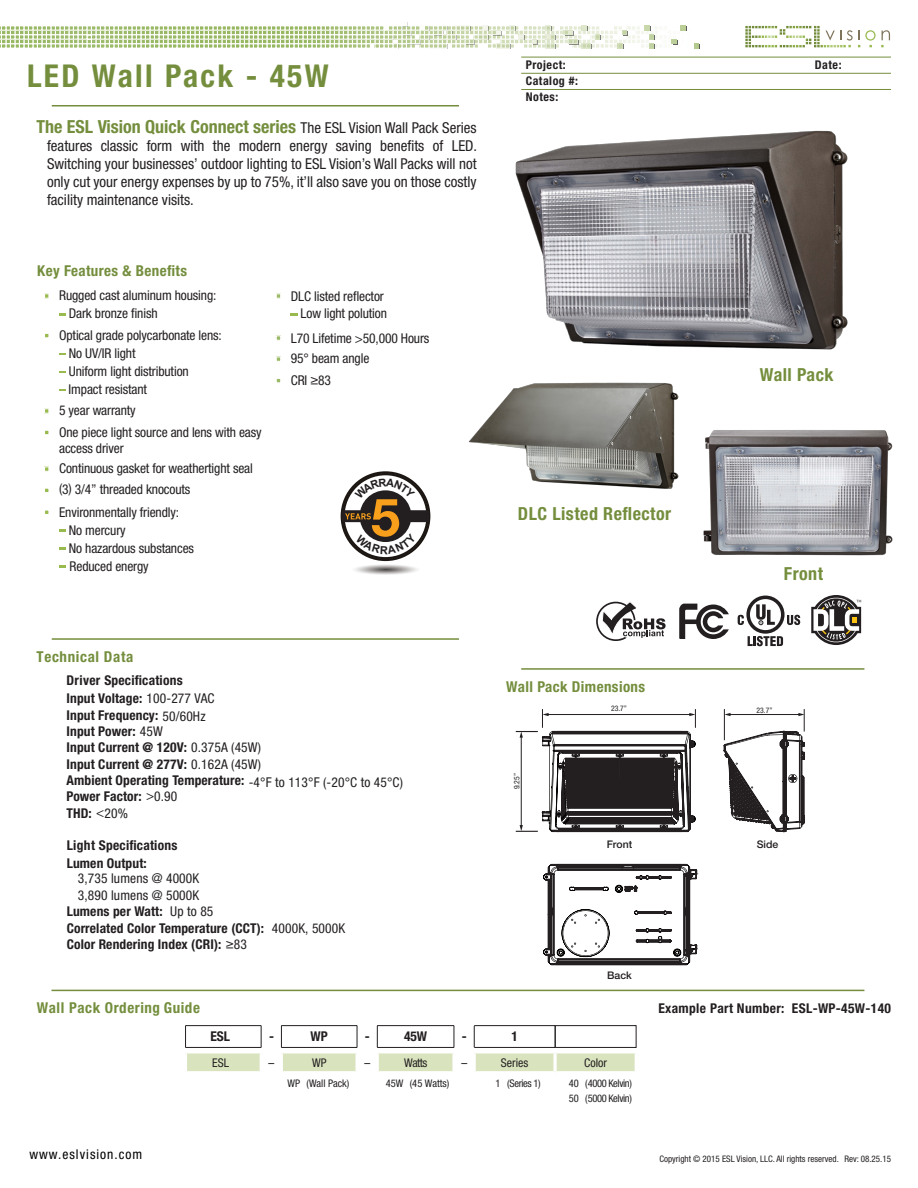
<style>
.page{position:relative;width:918px;height:1188px;background:#fff}
.page>*{position:absolute;margin:0;border:0;box-sizing:border-box;transform-origin:0 0}
.t1{font:700 condensed 31.5px "Helvetica Neue LT Pro";letter-spacing:.075em;color:#748e3d}
.t2{font:700 condensed 18px "Helvetica Neue LT Pro";color:#748e3d}
.t3{font:700 condensed 18px "Helvetica Neue LT Pro";letter-spacing:.025em;color:#748e3d}
.t4{font:condensed 15px/18px "Helvetica Neue LT Pro";color:#231f20;text-align:justify}
.t5{font:700 condensed 15px "Helvetica Neue LT Pro";letter-spacing:.025em;color:#748e3d}
.t6{font:condensed 13.5px/16.2px "Helvetica Neue LT Pro";letter-spacing:-.01em;color:#231f20}
.t7{font:700 condensed 13.5px/16.4px "Helvetica Neue LT Pro";letter-spacing:.01em;color:#231f20}
.t8{font:condensed 13.5px "Helvetica Neue LT Pro";letter-spacing:.01em;color:#231f20}
.t9{font:condensed 13.5px "Helvetica Neue LT Pro";letter-spacing:.075em;color:#000001}
.t10{font:700 condensed 12px "Helvetica Neue LT Pro";letter-spacing:.04em;color:#231f20}
.t11{font:condensed 12px "Helvetica Neue LT Pro";color:#231f20}
.t12{font:condensed 12px "Helvetica Neue LT Pro";color:#231f20;scale:2 1}
.t13{font:condensed 10.5px "Helvetica Neue LT Pro";letter-spacing:-.035em;color:#231f20}
.t14{font:condensed 10.5px "Helvetica Neue LT Pro";color:#231f20}
.t15{font:500 10.5px "Helvetica Neue LT Pro";color:#231f20}
.t16{font:condensed 9px "Helvetica Neue LT Pro";color:#231f20}
.t17{font:condensed 7.65px "Helvetica Neue LT Pro";color:#231f20}
.s1{font-weight:400;font-size:15px;color:#231f20}
.s2{font-weight:700;color:#bfbfbf}
.s3{font-weight:400}
</style>
<div class="page">
<svg style="left:0;top:22px;width:700px;height:27px"></svg>
<svg style="left:745px;top:26px;width:145px;height:21px"></svg>
<svg style="left:44px;top:293px;width:5px;height:6px"></svg>
<svg style="left:45px;top:333px;width:4px;height:5px"></svg>
<svg style="left:45px;top:488px;width:4px;height:5px"></svg>
<svg style="left:45px;top:430px;width:4px;height:5px"></svg>
<svg style="left:44px;top:466px;width:5px;height:6px"></svg>
<svg style="left:44px;top:408px;width:5px;height:6px"></svg>
<svg style="left:45px;top:510px;width:4px;height:4px"></svg>
<svg style="left:276px;top:379px;width:5px;height:4px"></svg>
<svg style="left:276px;top:335px;width:5px;height:6px"></svg>
<svg style="left:276px;top:356px;width:5px;height:5px"></svg>
<svg style="left:276px;top:293px;width:5px;height:6px"></svg>
<hr style="left:521px;top:668px;width:343px;height:2px;background:#748e3d">
<hr style="left:52px;top:105px;width:407px;height:1px;background:#748e3d">
<hr style="left:52px;top:638px;width:407px;height:2px;background:#748e3d">
<hr style="left:52px;top:990px;width:812px;height:1px;background:#748e3d">
<svg style="left:185px;top:1025px;width:451px;height:48px"></svg>
<svg style="left:738px;top:596px;width:62px;height:50px"></svg>
<svg style="left:679px;top:604px;width:50px;height:35px"></svg>
<svg style="left:596px;top:602px;width:70px;height:39px"></svg>
<svg style="left:811px;top:595px;width:50px;height:50px"></svg>
<svg style="left:355px;top:564px;width:62px;height:11px"></svg>
<hr style="left:521px;top:73px;width:370px;height:1px;background:#748e3d">
<hr style="left:521px;top:57px;width:370px;height:1px;background:#748e3d">
<svg style="left:543px;top:949px;width:155px;height:16px"></svg>
<svg style="left:516px;top:709px;width:289px;height:240px"></svg>
<img style="left:447px;top:89px;width:444px;height:261px">
<img style="left:447px;top:330px;width:271px;height:159px">
<img style="left:661px;top:405px;width:232px;height:151px">
<svg style="left:342px;top:478px;width:87px;height:76px"></svg>
<p class="t1" style="left:27px;top:57px;width:303px">LED Wall Pack - 45W</p>
<p class="t2" style="left:37px;top:115px;width:442px">The ESL Vision Quick Connect series <span class="s1">The ESL Vision Wall Pack Series</span></p>
<p class="t4" style="left:47px;top:136px;width:432px">features classic form with the modern energy saving benefits of LED.<br>Switching your businesses’ outdoor lighting to ESL Vision’s Wall Packs will not only cut your energy expenses by up to 75%, it’ll also save you on those costly facility maintenance visits.</p>
<p class="t5" style="left:37px;top:261px;width:151px">Key Features &amp; Benefits</p>
<p class="t6" style="left:59px;top:287px;width:159px">Rugged cast aluminum housing:</p>
<p class="t6" style="left:59px;top:305px;width:100px"><span class="s2">–</span> Dark bronze finish</p>
<p class="t6" style="left:291px;top:305px;width:98px"><span class="s2">–</span> Low light polution</p>
<p class="t6" style="left:291px;top:288px;width:95px">DLC listed reflector</p>
<p class="t6" style="left:59px;top:327px;width:164px">Optical grade polycarbonate lens:</p>
<p class="t6" style="left:59px;top:345px;width:78px"><span class="s2">–</span> No UV/IR light</p>
<p class="t6" style="left:59px;top:363px;width:131px"><span class="s2">–</span> Uniform light distribution</p>
<p class="t6" style="left:59px;top:381px;width:89px"><span class="s2">–</span> Impact resistant</p>
<p class="t6" style="left:59px;top:402px;width:78px">5 year warranty</p>
<p class="t6" style="left:59px;top:424px;width:204px">One piece light source and lens with easy access driver</p>
<p class="t6" style="left:59px;top:460px;width:195px">Continuous gasket for weathertight seal</p>
<p class="t6" style="left:59px;top:481px;width:133px">(3) 3/4” threaded knocouts</p>
<p class="t6" style="left:59px;top:504px;width:121px">Environmentally friendly:</p>
<p class="t6" style="left:59px;top:522px;width:68px"><span class="s2">–</span> No mercury</p>
<p class="t6" style="left:59px;top:540px;width:136px"><span class="s2">–</span> No hazardous substances</p>
<p class="t6" style="left:59px;top:558px;width:91px"><span class="s2">–</span> Reduced energy</p>
<p class="t6" style="left:291px;top:330px;width:140px">L70 Lifetime &gt;50,000 Hours</p>
<p class="t6" style="left:291px;top:350px;width:80px">95° beam angle</p>
<p class="t6" style="left:291px;top:372px;width:42px">CRI ≥83</p>
<p class="t5" style="left:37px;top:647px;width:98px">Technical Data</p>
<p class="t7" style="left:67px;top:672px;width:118px">Driver Specifications</p>
<p class="t7" style="left:67px;top:690px;width:196px">Input Voltage: <span class="s3">100-277 VAC<br></span>Input Frequency: <span class="s3">50/60Hz<br></span>Input Power: <span class="s3">45W<br></span>Input Current @ 120V: <span class="s3">0.375A (45W)<br></span>Input Current @ 277V: <span class="s3">0.162A (45W)</span></p>
<p class="t7" style="left:67px;top:788px;width:112px">Power Factor: <span class="s3">&gt;0.90<br></span>THD: <span class="s3">&lt;20%</span></p>
<p class="t7" style="left:67px;top:836px;width:112px;line-height:18.3px">Light Specifications<br>Lumen Output:</p>
<p class="t7" style="left:67px;top:772px;width:338px">Ambient Operating Temperature: <span class="s3">-4°F to 113°F (-20°C to 45°C)</span></p>
<p class="t8" style="left:78px;top:870px;width:123px">3,735 lumens @ 4000K</p>
<p class="t8" style="left:78px;top:887px;width:123px">3,890 lumens @ 5000K</p>
<p class="t7" style="left:67px;top:903px;width:148px">Lumens per Watt: <span class="s3">Up to 85</span></p>
<p class="t7" style="left:67px;top:920px;width:280px">Correlated Color Temperature (CCT): <span class="s3">4000K, 5000K</span></p>
<p class="t7" style="left:67px;top:936px;width:182px">Color Rendering Index (CRI): <span class="s3">≥83</span></p>
<p class="t5" style="left:37px;top:999px;width:165px">Wall Pack Ordering Guide</p>
<p class="t10" style="left:526px;top:57px;width:41px">Project:</p>
<p class="t10" style="left:815px;top:57px;width:28px">Date:</p>
<p class="t10" style="left:526px;top:74px;width:54px">Catalog #:</p>
<p class="t10" style="left:526px;top:90px;width:34px">Notes:</p>
<p class="t3" style="left:518px;top:503px;width:155px">DLC Listed Reflector</p>
<p class="t5" style="left:506px;top:678px;width:140px">Wall Pack Dimensions</p>
<p class="t3" style="left:760px;top:364px;width:75px">Wall Pack</p>
<p class="t2" style="left:784px;top:563px;width:41px">Front</p>
<p class="t17" style="left:512px;top:789px;width:17px;rotate:-90deg">9.25”</p>
<p class="t17" style="left:611px;top:704px;width:17px">23.7”</p>
<p class="t17" style="left:757px;top:706px;width:17px">23.7”</p>
<p class="t15" style="left:607px;top:838px;width:27px">Front</p>
<p class="t15" style="left:757px;top:838px;width:23px">Side</p>
<p class="t15" style="left:607px;top:969px;width:26px">Back</p>
<p class="t7" style="left:658px;top:1000px;width:234px">Example Part Number: ESL-WP-45W-140</p>
<p class="t9" style="left:29px;top:1147px;width:114px">www.eslvision.com</p>
<p class="t7" style="left:210px;top:1028px;width:21px">ESL</p>
<p class="t7" style="left:269px;top:1028px;width:6px">-</p>
<p class="t7" style="left:311px;top:1028px;width:19px">WP</p>
<p class="t7" style="left:365px;top:1028px;width:6px">-</p>
<p class="t7" style="left:404px;top:1028px;width:25px">45W</p>
<p class="t7" style="left:462px;top:1028px;width:6px">-</p>
<p class="t7" style="left:511px;top:1028px;width:8px">1</p>
<p class="t11" style="left:212px;top:1055px;width:18px">ESL</p>
<p class="t12" style="left:267px;top:1055px;width:6px">-</p>
<p class="t11" style="left:312px;top:1055px;width:16px">WP</p>
<p class="t12" style="left:363px;top:1055px;width:6px">-</p>
<p class="t11" style="left:404px;top:1055px;width:25px">Watts</p>
<p class="t12" style="left:460px;top:1055px;width:6px">-</p>
<p class="t11" style="left:501px;top:1055px;width:29px">Series</p>
<p class="t14" style="left:287px;top:1077px;width:64px">WP (Wall Pack)</p>
<p class="t14" style="left:386px;top:1077px;width:65px">45W (45 Watts)</p>
<p class="t13" style="left:496px;top:1077px;width:47px">1 (Series 1)</p>
<p class="t11" style="left:584px;top:1055px;width:24px">Color</p>
<p class="t13" style="left:569px;top:1092px;width:65px">50 (5000 Kelvin)</p>
<p class="t13" style="left:569px;top:1077px;width:65px">40 (4000 Kelvin)</p>
<p class="t16" style="left:659px;top:1154px;width:233px">Copyright © 2015 ESL Vision, LLC. All rights reserved. Rev: 08.25.15</p>
</div>
